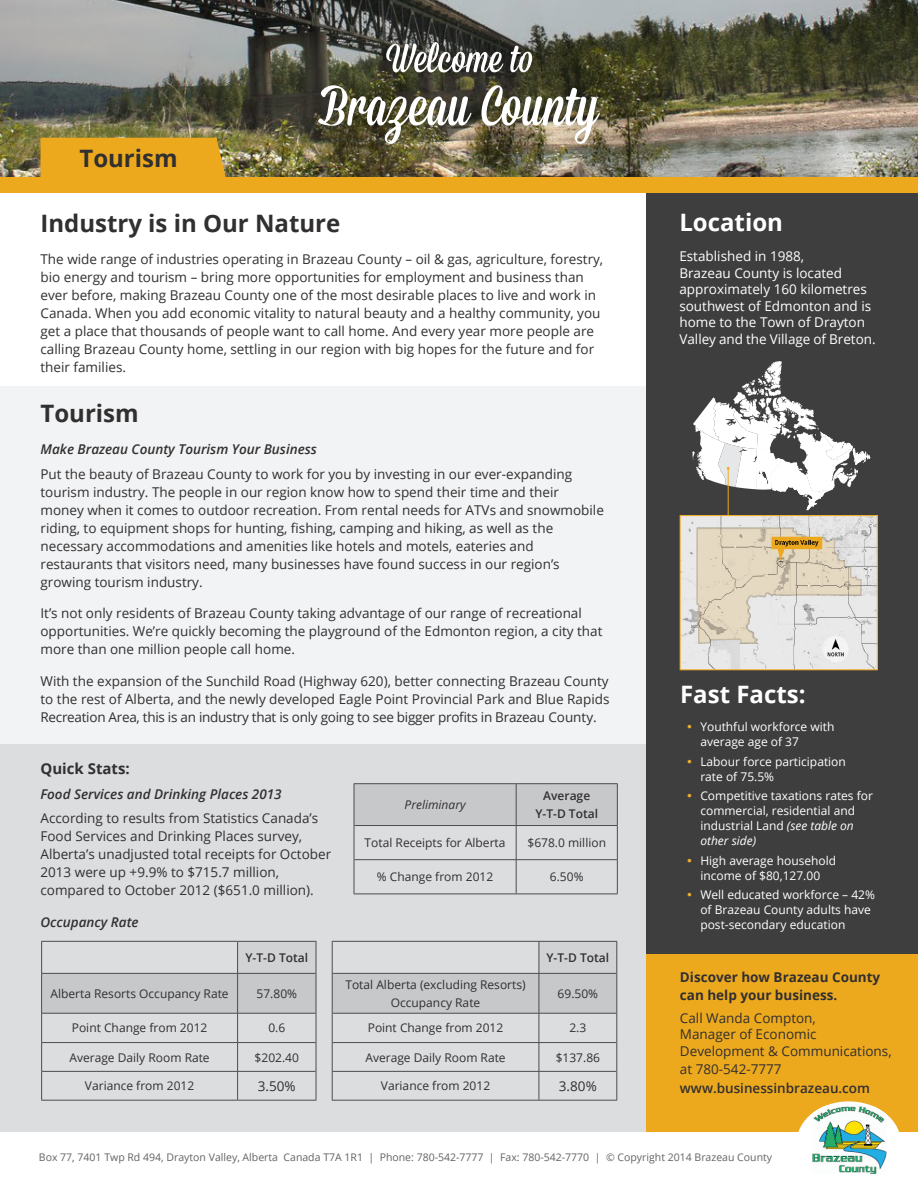
<style>
.page{position:relative;width:918px;height:1188px;background:#fff}
.page>*{position:absolute;margin:0;border:0;box-sizing:border-box;transform-origin:0 0}
.Sub_head{font:700 24px "Open Sans";color:#312f30}
.Sub_head-2{font:700 24px "Open Sans";color:#fff}
.Topic_heading{font:700 15px "Open Sans";color:#312f30}
.Body{font:13.5px/18px "Open Sans";color:#312f30}
.Body-2{font:13.5px/16.5px "Open Sans";color:#fff}
.Topic_heading-2{font:italic 600 13.5px "Open Sans";color:#312f30}
.Body-3{font:700 13.5px/18px "Open Sans";color:#312f30}
.Body-4{font:600 13.5px/19.5px "Open Sans";color:#312f30}
.t1{font:12px/15px "Open Sans";color:#fff}
.Body-5{font:12px/18px "Open Sans";color:#312f30;text-align:center}
.Body-6{font:600 12px/18px "Open Sans";color:#312f30;text-align:center}
.Body-7{font:italic 12px "Open Sans";color:#312f30}
.t2{font:10.5px "Open Sans";color:#636366}
.s1{color:#eead29}
.s2{font-style:italic}
.s3{font-weight:400}
</style>
<div class="page">
<div style="left:0;top:386px;width:918px;height:740px;background:#f2f3f4"></div>
<img style="left:0;top:0;width:918px;height:177px">
<svg style="left:386px;top:42px;width:146px;height:30px"></svg>
<img style="left:481px;top:85px;width:119px;height:59px">
<svg style="left:318px;top:85px;width:153px;height:59px"></svg>
<div style="left:0;top:744px;width:918px;height:388px;background:#dcdddf"></div>
<div style="left:355px;top:784px;width:262px;height:41px;background:#c7c8ca"></div>
<hr style="left:354px;top:783px;width:162px;height:1px;background:#4b4c4d">
<hr style="left:354px;top:784px;width:1px;height:42px;background:#4b4c4d">
<hr style="left:516px;top:783px;width:102px;height:1px;background:#4b4c4d">
<hr style="left:617px;top:784px;width:1px;height:42px;background:#4b4c4d">
<hr style="left:354px;top:826px;width:1px;height:34px;background:#4b4c4d">
<hr style="left:617px;top:826px;width:1px;height:34px;background:#4b4c4d">
<hr style="left:354px;top:860px;width:1px;height:34px;background:#4b4c4d">
<hr style="left:617px;top:860px;width:1px;height:34px;background:#4b4c4d">
<hr style="left:354px;top:894px;width:162px;height:1px;background:#4b4c4d">
<hr style="left:516px;top:894px;width:102px;height:1px;background:#4b4c4d">
<hr style="left:516px;top:784px;width:1px;height:41px;background:#4b4c4d">
<hr style="left:354px;top:825px;width:162px;height:1px;background:#4b4c4d">
<hr style="left:516px;top:825px;width:101px;height:1px;background:#4b4c4d">
<hr style="left:516px;top:826px;width:1px;height:34px;background:#4b4c4d">
<hr style="left:354px;top:859px;width:162px;height:1px;background:#4b4c4d">
<hr style="left:516px;top:859px;width:101px;height:1px;background:#4b4c4d">
<hr style="left:516px;top:860px;width:1px;height:34px;background:#4b4c4d">
<div style="left:238px;top:941px;width:78px;height:32px;background:#d1d2d4"></div>
<hr style="left:41px;top:941px;width:197px;height:1px;background:#4b4c4d">
<hr style="left:41px;top:942px;width:1px;height:31px;background:#4b4c4d">
<hr style="left:238px;top:941px;width:78px;height:1px;background:#4b4c4d">
<hr style="left:316px;top:942px;width:1px;height:31px;background:#4b4c4d">
<hr style="left:41px;top:1100px;width:197px;height:1px;background:#4b4c4d">
<hr style="left:238px;top:1100px;width:78px;height:1px;background:#4b4c4d">
<hr style="left:237px;top:942px;width:1px;height:31px;background:#4b4c4d">
<svg style="left:41px;top:973px;width:276px;height:127px"></svg>
<div style="left:539px;top:941px;width:78px;height:32px;background:#d1d2d4"></div>
<hr style="left:332px;top:941px;width:207px;height:1px;background:#4b4c4d">
<hr style="left:332px;top:942px;width:1px;height:31px;background:#4b4c4d">
<hr style="left:539px;top:941px;width:78px;height:1px;background:#4b4c4d">
<hr style="left:616px;top:942px;width:1px;height:31px;background:#4b4c4d">
<hr style="left:332px;top:1100px;width:207px;height:1px;background:#4b4c4d">
<hr style="left:539px;top:1100px;width:78px;height:1px;background:#4b4c4d">
<hr style="left:539px;top:942px;width:1px;height:31px;background:#4b4c4d">
<svg style="left:332px;top:973px;width:285px;height:127px"></svg>
<div style="left:40px;top:138px;width:186px;height:39px;background:#eda91e"></div>
<div style="left:646px;top:954px;width:272px;height:178px;background:#eda91e"></div>
<div style="left:646px;top:181px;width:272px;height:773px;background:#3e3e3f"></div>
<div style="left:797px;top:1101px;width:104px;height:83px;background:#fff;border-radius:50%"></div>
<img style="left:812px;top:1106px;width:75px;height:68px">
<hr style="left:728px;top:469px;width:1px;height:47px;background:#eda91e">
<svg style="left:692px;top:361px;width:179px;height:150px"></svg>
<img style="left:682px;top:517px;width:194px;height:151px">
<div style="left:680px;top:515px;width:198px;height:155px;border:1px solid #eda91e"></div>
<div style="left:0;top:177px;width:918px;height:15px;background:#eda91e"></div>
<p class="Sub_head" style="left:79px;top:141px;width:100px">Tourism</p>
<p class="Sub_head" style="left:40px;top:207px;width:301px">Industry is in Our Nature</p>
<p class="Body" style="left:40px;top:249px;width:564px">The wide range of industries operating in Brazeau County – oil &amp; gas, agriculture, forestry, bio energy and tourism – bring more opportunities for employment and business than ever before, making Brazeau County one of the most desirable places to live and work in Canada. When you add economic vitality to natural beauty and a healthy community, you get a place that thousands of people want to call home. And every year more people are calling Brazeau County home, settling in our region with big hopes for the future and for their families.</p>
<p class="Sub_head" style="left:40px;top:397px;width:100px">Tourism</p>
<p class="Topic_heading-2" style="left:40px;top:440px;width:278px">Make Brazeau County Tourism Your Business</p>
<p class="Body" style="left:40px;top:464px;width:565px">Put the beauty of Brazeau County to work for you by investing in our ever-expanding tourism industry. The people in our region know how to spend their time and their money when it comes to outdoor recreation. From rental needs for ATVs and snowmobile riding, to equipment shops for hunting, fishing, camping and hiking, as well as the necessary accommodations and amenities like hotels and motels, eateries and restaurants that visitors need, many businesses have found success in our region’s growing tourism industry.</p>
<p class="Body" style="left:40px;top:604px;width:564px">It’s not only residents of Brazeau County taking advantage of our range of recreational opportunities. We’re quickly becoming the playground of the Edmonton region, a city that more than one million people call home.</p>
<p class="Body" style="left:40px;top:671px;width:571px;text-align:justify">With the expansion of the Sunchild Road (Highway 620), better connecting Brazeau County to the rest of Alberta, and the newly developed Eagle Point Provincial Park and Blue Rapids Recreation Area, this is an industry that is only going to see bigger profits in Brazeau County.</p>
<p class="Topic_heading" style="left:40px;top:758px;width:91px">Quick Stats:</p>
<p class="Topic_heading-2" style="left:40px;top:784px;width:243px">Food Services and Drinking Places 2013</p>
<p class="Body" style="left:40px;top:809px;width:292px">According to results from Statistics Canada’s Food Services and Drinking Places survey, Alberta’s unadjusted total receipts for October 2013 were up +9.9% to $715.7 million, compared to October 2012 ($651.0 million).</p>
<p class="Topic_heading-2" style="left:40px;top:913px;width:100px">Occupancy Rate</p>
<p class="Body-6" style="left:245px;top:948px;width:64px">Y-T-D Total</p>
<p class="Body-5" style="left:51px;top:984px;width:180px">Alberta Resorts Occupancy Rate</p>
<p class="Body-5" style="left:257px;top:984px;width:42px">57.80%</p>
<p class="Body-5" style="left:72px;top:1019px;width:137px">Point Change from 2012</p>
<p class="Body-5" style="left:268px;top:1019px;width:18px">0.6</p>
<p class="Body-5" style="left:69px;top:1048px;width:142px">Average Daily Room Rate</p>
<p class="Body-5" style="left:255px;top:1048px;width:46px">$202.40</p>
<p class="Body-5" style="left:85px;top:1077px;width:111px">Variance from 2012</p>
<p class="Body" style="left:258px;top:1077px;width:39px">3.50%</p>
<p class="Body-7" style="left:405px;top:797px;width:63px">Preliminary</p>
<p class="Body-6" style="left:535px;top:787px;width:64px">Average<br>Y-T-D Total</p>
<p class="Body-5" style="left:365px;top:834px;width:142px">Total Receipts for Alberta</p>
<p class="Body-5" style="left:527px;top:834px;width:80px">$678.0 million</p>
<p class="Body-5" style="left:377px;top:868px;width:118px">% Change from 2012</p>
<p class="Body-5" style="left:550px;top:868px;width:35px">6.50%</p>
<p class="Body-6" style="left:547px;top:948px;width:64px">Y-T-D Total</p>
<p class="Body-5" style="left:345px;top:975px;width:182px">Total Alberta (excluding Resorts)<br>Occupancy Rate</p>
<p class="Body-5" style="left:558px;top:984px;width:42px">69.50%</p>
<p class="Body-5" style="left:368px;top:1019px;width:137px">Point Change from 2012</p>
<p class="Body-5" style="left:569px;top:1019px;width:18px">2.3</p>
<p class="Body-5" style="left:365px;top:1048px;width:142px">Average Daily Room Rate</p>
<p class="Body-5" style="left:556px;top:1048px;width:46px">$137.86</p>
<p class="Body-5" style="left:381px;top:1077px;width:111px">Variance from 2012</p>
<p class="Body" style="left:559px;top:1077px;width:39px">3.80%</p>
<p class="Sub_head-2" style="left:679px;top:205px;width:105px">Location</p>
<p class="Body-2" style="left:679px;top:248px;width:198px">Established in 1988,<br>Brazeau County is located approximately 160 kilometres southwest of Edmonton and is home to the Town of Drayton<br>Valley and the Village of Breton.</p>
<p class="Sub_head-2" style="left:680px;top:677px;width:127px">Fast Facts:</p>
<p class="t1" style="left:700px;top:719px;width:136px;text-indent:-14px"><span class="s1">•</span> Youthful workforce with average age of 37</p>
<p class="t1" style="left:700px;top:753px;width:147px;text-indent:-14px"><span class="s1">•</span> Labour force participation rate of 75.5%</p>
<p class="t1" style="left:700px;top:788px;width:174px;text-indent:-14px"><span class="s1">•</span> Competitive taxations rates for commercial, residential and industrial Land <span class="s2">(see table on other side)</span></p>
<p class="t1" style="left:687px;top:853px;width:151px;text-align:center"><span class="s1">•</span> High average household income of $80,127.00</p>
<p class="t1" style="left:700px;top:887px;width:176px;text-indent:-14px"><span class="s1">•</span> Well educated workforce – 42% of Brazeau County adults have post-secondary education</p>
<p class="Body-3" style="left:680px;top:968px;width:202px">Discover how Brazeau County can help your business.</p>
<p class="Body" style="left:680px;top:1009px;width:213px;line-height:16.5px">Call Wanda Compton,<br>Manager of Economic<br>Development &amp; Communications,</p>
<p class="Body-4" style="left:680px;top:1059px;width:192px"><span class="s3">at 780-542-7777 </span>www.businessinbrazeau.com</p>
<p class="t2" style="left:39px;top:1150px;width:735px">Box 77, 7401 Twp Rd 494, Drayton Valley, Alberta Canada T7A 1R1 | Phone: 780-542-7777 | Fax: 780-542-7770 | © Copyright 2014 Brazeau County</p>
</div>
